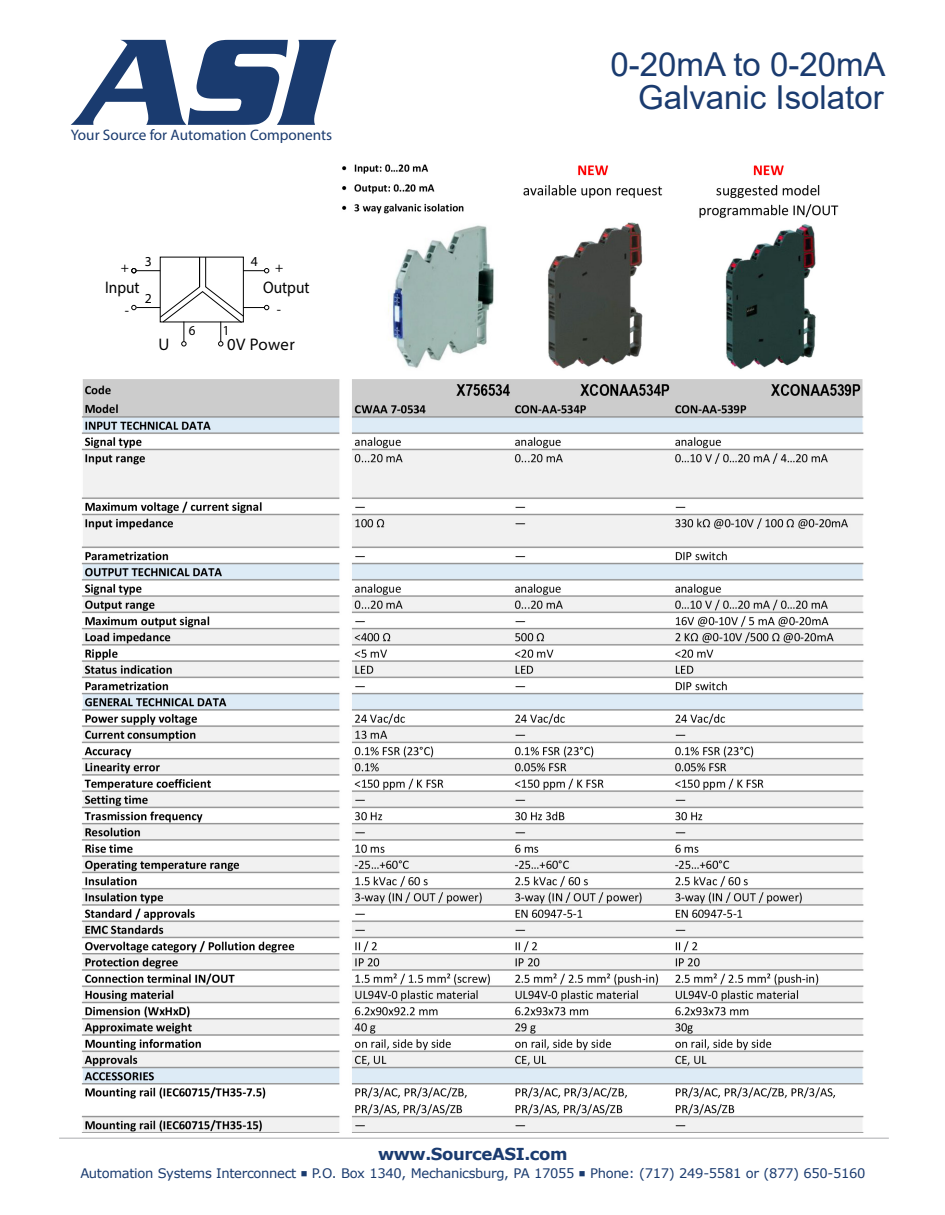
<style>
.page{position:relative;width:945px;height:1215px;background:#fff}
.page>*{position:absolute;margin:0;border:0;box-sizing:border-box;transform-origin:0 0}
.t1{font:33px/33px "Arial";color:#1a3b6f;text-align:right}
.t2{font:16.8px "Myriad Pro";color:#000;scale:.91 1}
.t3{font:semi-expanded 16.8px "Myriad Pro";letter-spacing:.02em;color:#000;scale:.91 1}
.t4{font:700 16.5px "Verdana";letter-spacing:-.025em;color:#1a3b6f}
.t5{font:15.3px "Myriad Pro";color:#1a3b6f}
.t6{font:13.8px "Myriad Pro";color:#000}
.t7{font:13.8px "Myriad Pro";color:#000;scale:.95 1}
.t8{font:13.2px "Verdana";letter-spacing:-.025em;color:#1a3b6f}
</style>
<div class="page">
<svg style="left:71px;top:40px;width:266px;height:85px"></svg>
<hr style="left:59px;top:1137px;width:830px;height:2px;background:#c7c8ca">
<img style="left:81px;top:164px;width:783px;height:968px">
<hr style="left:199px;top:257px;width:1px;height:30px;background:#000">
<hr style="left:205px;top:257px;width:1px;height:30px;background:#000">
<svg style="left:131px;top:268px;width:29px;height:5px"></svg>
<svg style="left:243px;top:268px;width:26px;height:5px"></svg>
<svg style="left:131px;top:286px;width:138px;height:60px"></svg>
<p class="t5" style="left:71px;top:126px;width:263px">Your Source for Automation Components</p>
<p class="t6" style="left:145px;top:253px;width:9px">3</p>
<p class="t6" style="left:145px;top:290px;width:9px">2</p>
<p class="t6" style="left:251px;top:253px;width:9px">4</p>
<p class="t6" style="left:121px;top:259px;width:10px">+</p>
<p class="t6" style="left:275px;top:259px;width:10px">+</p>
<p class="t6" style="left:125px;top:301px;width:6px">-</p>
<p class="t2" style="left:105px;top:277px;width:40px">Input</p>
<p class="t2" style="left:263px;top:277px;width:53px">Output</p>
<p class="t7" style="left:189px;top:322px;width:9px">6</p>
<p class="t7" style="left:223px;top:322px;width:9px">1</p>
<p class="t6" style="left:277px;top:300px;width:6px">-</p>
<p class="t3" style="left:159px;top:334px;width:13px">U</p>
<p class="t3" style="left:227px;top:334px;width:76px">0V Power</p>
<h1 class="t1" style="left:611px;top:48px;width:277px">0-20mA to 0-20mA<br>Galvanic Isolator</h1>
<p class="t4" style="left:378px;top:1143px;width:191px">www.SourceASI.com</p>
<p class="t8" style="left:80px;top:1165px;width:787px">Automation Systems Interconnect ■ P.O. Box 1340, Mechanicsburg, PA 17055 ■ Phone: (717) 249-5581 or (877) 650-5160</p>
</div>
